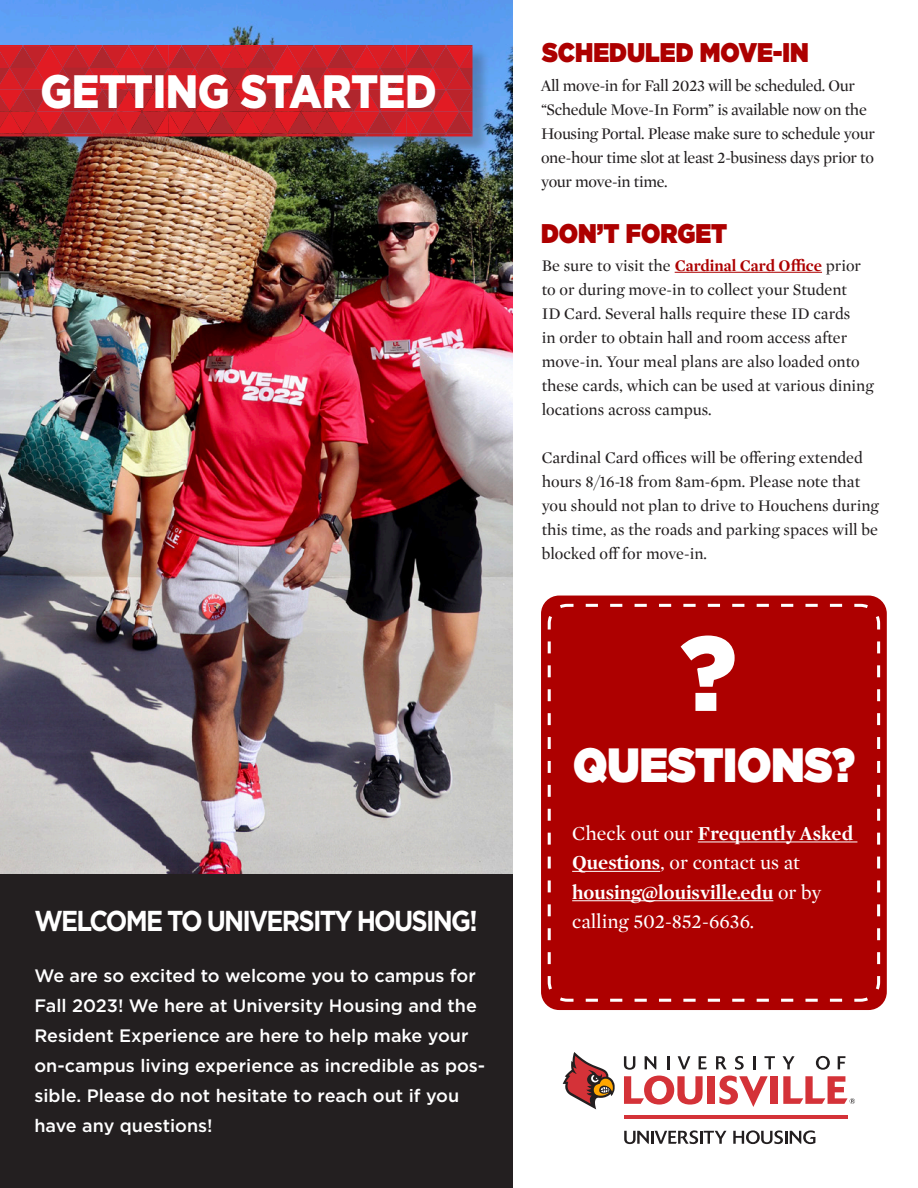
<style>
.page{position:relative;width:918px;height:1188px;background:#fff}
.page>*{position:absolute;margin:0;border:0;box-sizing:border-box;transform-origin:0 0}
.t1{font:900 106.05px "Gotham";color:#fff}
.Headers_Ultra{font:900 48px "Gotham";color:#fff;scale:.88 1}
.Mercury_Headers_Cond{font:900 46.8px "Gotham";letter-spacing:-.01em;color:#fff;scale:.88 1}
.t2{font:700 28.8px "Gotham";letter-spacing:-.07em;color:#fff;scale:.88 1}
.Headers_Ultra-2{font:900 27px "Gotham";color:#ad0000;scale:.88 1}
.Paragraph_Mercury{font:700 20.25px/29.4px "Mercury Display";color:#fff}
.Paragraph_Mercury-2{font:20.25px "Mercury Display";color:#fff}
.t3{font:500 18px/30px "Gotham";color:#fff}
.Paragraph_Mercury-3{font:16.5px/24px "Mercury Display";color:#231f20}
.Paragraph_Mercury-4{font:16.5px/24px "Mercury Display";letter-spacing:-.02em;color:#231f20}
.s1{font-weight:700;color:#ad0000}
.s2{font-weight:400}
</style>
<div class="page">
<img style="left:0;top:0;width:513px;height:874px">
<div style="left:0;top:46px;width:491px;height:108px;background:#231f20;opacity:.26"></div>
<svg style="left:0;top:45px;width:473px;height:91px;background:#c82129"></svg>
<svg style="left:562px;top:1052px;width:53px;height:58px"></svg>
<svg style="left:624px;top:1076px;width:79px;height:29px"></svg>
<div style="left:707px;top:1076px;width:8px;height:28px;background:#d43238"></div>
<svg style="left:719px;top:1076px;width:49px;height:31px"></svg>
<div style="left:771px;top:1076px;width:7px;height:28px;background:#d43238"></div>
<svg style="left:624px;top:1056px;width:11px;height:14px"></svg>
<svg style="left:645px;top:1056px;width:11px;height:13px"></svg>
<svg style="left:667px;top:1056px;width:2px;height:13px"></svg>
<svg style="left:678px;top:1056px;width:12px;height:13px"></svg>
<svg style="left:699px;top:1056px;width:8px;height:13px"></svg>
<svg style="left:716px;top:1056px;width:11px;height:13px"></svg>
<svg style="left:735px;top:1056px;width:9px;height:14px"></svg>
<svg style="left:753px;top:1056px;width:2px;height:13px"></svg>
<svg style="left:764px;top:1056px;width:11px;height:13px"></svg>
<svg style="left:783px;top:1056px;width:12px;height:13px"></svg>
<svg style="left:816px;top:1056px;width:14px;height:14px"></svg>
<svg style="left:838px;top:1056px;width:7px;height:13px"></svg>
<svg style="left:783px;top:1076px;width:72px;height:28px"></svg>
<svg style="left:624px;top:1130px;width:102px;height:14px"></svg>
<svg style="left:733px;top:1130px;width:82px;height:14px"></svg>
<hr style="left:624px;top:1116px;width:224px;height:3px;background:#d43238">
<div style="left:0;top:874px;width:513px;height:314px;background:#231f20"></div>
<div style="left:541px;top:596px;width:346px;height:414px;background:#ad0000;border-radius:18px"></div>
<svg style="left:547px;top:603px;width:334px;height:399px"></svg>
<hr style="left:698px;top:841px;width:159px;height:1px;background:#fff">
<hr style="left:572px;top:871px;width:88px;height:1px;background:#fff">
<hr style="left:572px;top:900px;width:201px;height:1px;background:#fff">
<hr style="left:675px;top:272px;width:147px;height:1px;background:#ad0000">
<p class="Mercury_Headers_Cond" style="left:40px;top:59px;width:452px">GETTING STARTED</p>
<p class="t2" style="left:34px;top:901px;width:505px">WELCOME TO UNIVERSITY HOUSING!</p>
<p class="t3" style="left:34px;top:960px;width:452px">We are so excited to welcome you to campus for Fall 2023! We here at University Housing and the Resident Experience are here to help make your on-campus living experience as incredible as pos&shy;sible. Please do not hesitate to reach out if you have any questions!</p>
<p class="Headers_Ultra-2" style="left:542px;top:33px;width:305px">SCHEDULED MOVE-IN</p>
<p class="Paragraph_Mercury-4" style="left:541px;top:73px;width:335px">All move-in for Fall 2023 will be scheduled. Our “Schedule Move-In Form” is available now on the Housing Portal. Please make sure to schedule your one-hour time slot at least 2-business days prior to your move-in time.</p>
<p class="Headers_Ultra-2" style="left:541px;top:214px;width:213px">DON’T FORGET</p>
<p class="Paragraph_Mercury-3" style="left:542px;top:253px;width:333px">Be sure to visit the <span class="s1">Cardinal Card Office</span> prior to or during move-in to collect your Student<br>ID Card. Several halls require these ID cards<br>in order to obtain hall and room access after move-in. Your meal plans are also loaded onto these cards, which can be used at various dining locations across campus.</p>
<p class="Paragraph_Mercury-3" style="left:542px;top:445px;width:339px">Cardinal Card offices will be offering extended hours 8/16-18 from 8am-6pm. Please note that you should not plan to drive to Houchens during this time, as the roads and parking spaces will be blocked off for move-in.</p>
<p class="t1" style="left:680px;top:600px;width:59px">?</p>
<p class="Headers_Ultra" style="left:573px;top:731px;width:322px">QUESTIONS?</p>
<p class="Paragraph_Mercury" style="left:572px;top:818px;width:283px"><span class="s2">Check out our</span> Frequently Asked<br>Questions<span class="s2">, or contact us at </span>housing@louisville.edu <span class="s2">or by</span></p>
<p class="Paragraph_Mercury-2" style="left:572px;top:907px;width:184px">calling 502-852-6636.</p>
</div>
